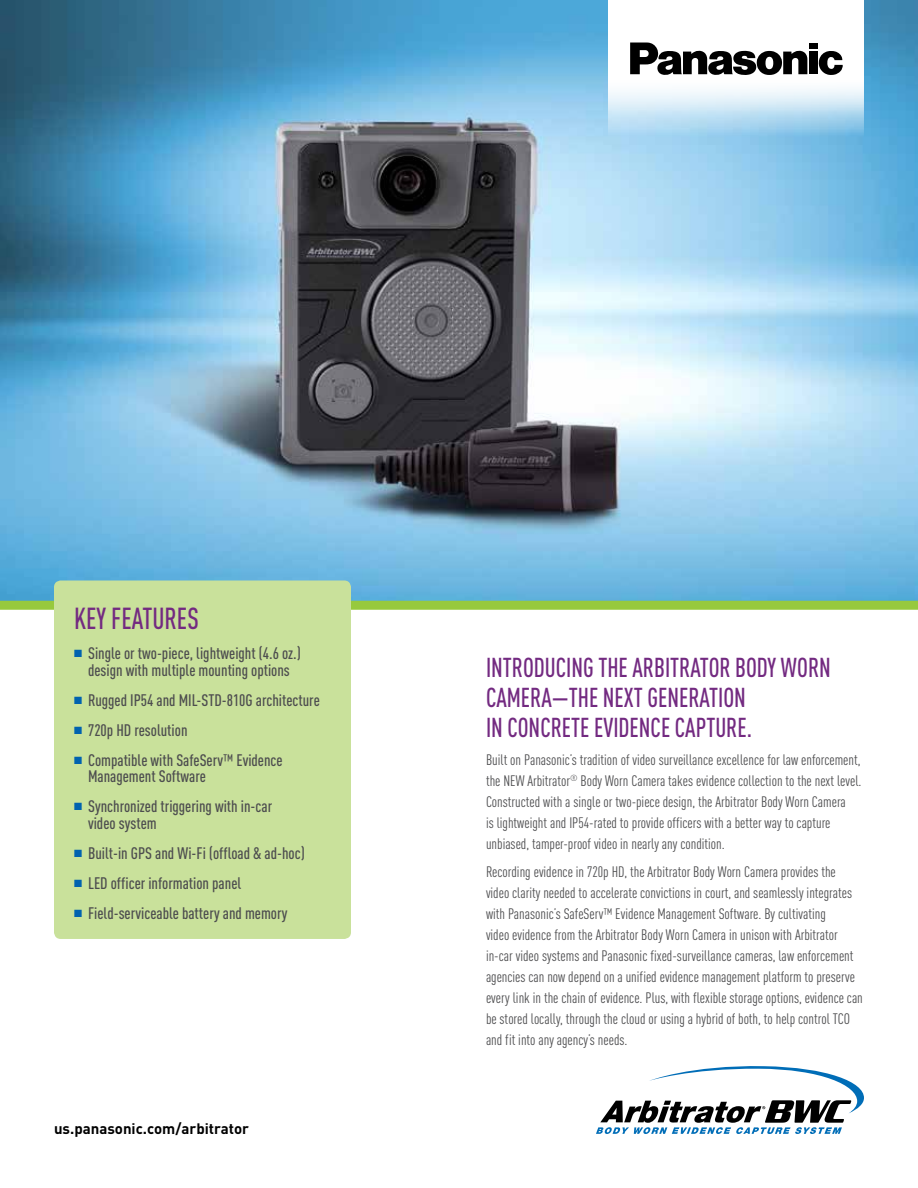
<style>
.page{position:relative;width:918px;height:1188px;background:#fff}
.page>*{position:absolute;margin:0;border:0;box-sizing:border-box;transform-origin:0 0}
.t1{font:500 30px "DIN Cond";color:#732a81;scale:.91 1}
.t2{font:500 27px/30px "DIN Cond";color:#732a81;scale:.91 1}
.t3{font:500 16.5px/16.5px "DIN Cond";color:#4d4d4f}
.t4{font:15px/21px "DIN Cond";color:#4d4d4f}
.t5{font:700 15px "DIN";color:#000}
.s1{color:#0062af}
</style>
<div class="page">
<img style="left:0;top:0;width:918px;height:601px">
<div style="left:0;top:601px;width:918px;height:9px;background:#97c93d"></div>
<svg style="left:609px;top:0;width:255px;height:138px"></svg>
<svg style="left:819px;top:51px;width:24px;height:24px"></svg>
<div style="left:809px;top:43px;width:9px;height:5px;background:#000"></div>
<div style="left:809px;top:52px;width:9px;height:22px;background:#000"></div>
<svg style="left:630px;top:43px;width:177px;height:32px"></svg>
<div style="left:54px;top:580px;width:297px;height:359px;background:#c9e19b;border-radius:7px"></div>
<svg style="left:596px;top:1066px;width:268px;height:68px"></svg>
<h1 class="t1" style="left:74px;top:601px;width:138px">KEY FEATURES</h1>
<p class="t3" style="left:74px;top:645px;width:228px;text-align:center"><span class="s1">■</span> Single or two-piece, lightweight (4.6 oz.) design with multiple mounting options</p>
<p class="t3" style="left:74px;top:691px;width:247px"><span class="s1">■</span> Rugged IP54 and MIL-STD-810G architecture</p>
<p class="t3" style="left:74px;top:721px;width:115px"><span class="s1">■</span> 720p HD resolution</p>
<p class="t3" style="left:88px;top:751px;width:196px;text-indent:-14px"><span class="s1">■</span> Compatible with SafeServ™ Evidence<br>Management Software</p>
<p class="t3" style="left:88px;top:798px;width:186px;text-indent:-14px"><span class="s1">■</span> Synchronized triggering with in-car video system</p>
<p class="t3" style="left:74px;top:844px;width:232px"><span class="s1">■</span> Built-in GPS and Wi-Fi (offload &amp; ad-hoc)</p>
<p class="t3" style="left:74px;top:874px;width:168px"><span class="s1">■</span> LED officer information panel</p>
<p class="t3" style="left:74px;top:904px;width:215px"><span class="s1">■</span> Field-serviceable battery and memory</p>
<p class="t5" style="left:54px;top:1119px;width:197px">us.panasonic.com/arbitrator</p>
<h2 class="t2" style="left:486px;top:652px;width:381px">INTRODUCING THE ARBITRATOR BODY WORN<br>CAMERA—THE NEXT GENERATION<br>IN CONCRETE EVIDENCE CAPTURE.</h2>
<p class="t4" style="left:486px;top:749px;width:377px">Built on Panasonic’s tradition of video surveillance excellence for law enforcement, the NEW Arbitrator<sup>®</sup> Body Worn Camera takes evidence collection to the next level.<br>Constructed with a single or two-piece design, the Arbitrator Body Worn Camera<br>is lightweight and IP54-rated to provide officers with a better way to capture unbiased, tamper-proof video in nearly any condition.</p>
<p class="t4" style="left:486px;top:861px;width:378px">Recording evidence in 720p HD, the Arbitrator Body Worn Camera provides the video clarity needed to accelerate convictions in court, and seamlessly integrates with Panasonic’s SafeServ™ Evidence Management Software. By cultivating<br>video evidence from the Arbitrator Body Worn Camera in unison with Arbitrator in-car video systems and Panasonic fixed-surveillance cameras, law enforcement agencies can now depend on a unified evidence management platform to preserve every link in the chain of evidence. Plus, with flexible storage options, evidence can be stored locally, through the cloud or using a hybrid of both, to help control TCO and fit into any agency’s needs.</p>
</div>
